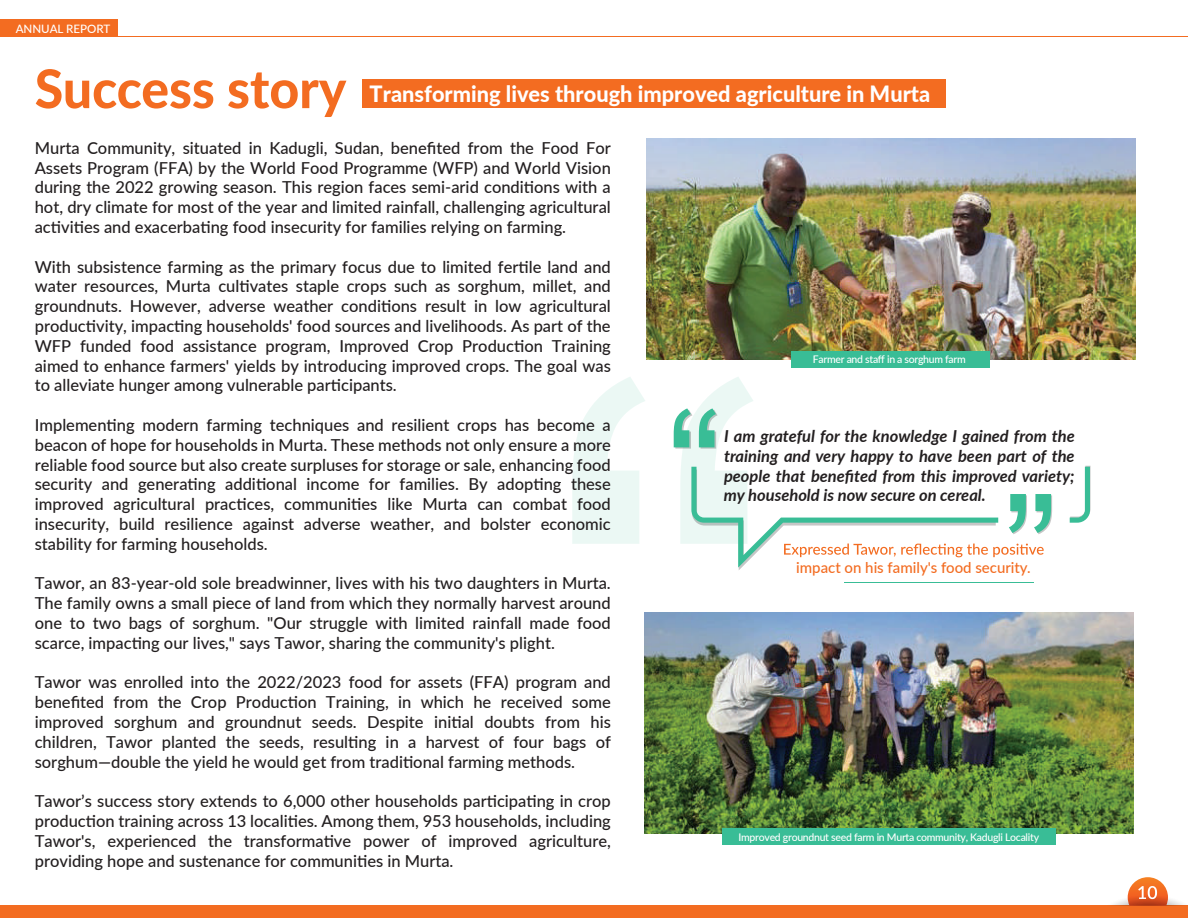
<style>
.page{position:relative;width:1188px;height:918px;background:#fff}
.page>*{position:absolute;margin:0;border:0;box-sizing:border-box;transform-origin:0 0}
.t1{font:800 53.25px "Lato";color:#f36c21}
.t2{font:800 22.5px "Lato";color:#fff}
.t3{font:500 16.5px/19.8px "Lato";color:#231f20;text-align:justify}
.t4{font:italic 700 16.5px/19.8px "Lato";color:#231f20;text-align:justify}
.t5{font:500 15px "Lato";color:#f36c21}
.t6{font:500 11.55px "Lato";color:#fff}
.t7{font:500 10.5px "Lato";letter-spacing:-.025em;color:#fff}
</style>
<div class="page">
<div style="left:362px;top:80px;width:584px;height:28px;background:#f36c21"></div>
<div style="left:0;top:19px;width:117px;height:18px;background:#f36c21"></div>
<hr style="left:0;top:36px;width:1187px;height:1px;background:#f36c21">
<img style="left:646px;top:138px;width:489px;height:221px">
<img style="left:644px;top:613px;width:490px;height:220px">
<svg style="left:1070px;top:466px;width:20px;height:57px"></svg>
<hr style="left:845px;top:582px;width:189px;height:1px;background:#39bd96">
<svg style="left:572px;top:377px;width:480px;height:193px"></svg>
<div style="left:0;top:906px;width:1188px;height:12px;background:#f36c21"></div>
<div style="left:722px;top:828px;width:333px;height:17px;background:#39bd96"></div>
<div style="left:792px;top:351px;width:198px;height:17px;background:#39bd96"></div>
<svg style="left:1105px;top:877px;width:83px;height:29px"></svg>
<p class="t6" style="left:16px;top:20px;width:96px">ANNUAL REPORT</p>
<h1 class="t1" style="left:35px;top:49px;width:313px">Success story</h1>
<h2 class="t2" style="left:370px;top:77px;width:562px">Transforming lives through improved agriculture in Murta</h2>
<p class="t3" style="left:35px;top:137px;width:578px">Murta Community, situated in Kadugli, Sudan, benefited from the Food For Assets Program (FFA) by the World Food Programme (WFP) and World Vision during the 2022 growing season. This region faces semi-arid conditions with a hot, dry climate for most of the year and limited rainfall, challenging agricultural activities and exacerbating food insecurity for families relying on farming.</p>
<p class="t3" style="left:35px;top:256px;width:578px">With subsistence farming as the primary focus due to limited fertile land and water resources, Murta cultivates staple crops such as sorghum, millet, and groundnuts. However, adverse weather conditions result in low agricultural productivity, impacting households' food sources and livelihoods. As part of the WFP funded food assistance program, Improved Crop Production Training aimed to enhance farmers' yields by introducing improved crops. The goal was to alleviate hunger among vulnerable participants.</p>
<p class="t3" style="left:35px;top:414px;width:578px">Implementing modern farming techniques and resilient crops has become a beacon of hope for households in Murta. These methods not only ensure a more reliable food source but also create surpluses for storage or sale, enhancing food security and generating additional income for families. By adopting these improved agricultural practices, communities like Murta can combat food insecurity, build resilience against adverse weather, and bolster economic stability for farming households.</p>
<p class="t3" style="left:35px;top:573px;width:578px">Tawor, an 83-year-old sole breadwinner, lives with his two daughters in Murta.<br>The family owns a small piece of land from which they normally harvest around one to two bags of sorghum. "Our struggle with limited rainfall made food scarce, impacting our lives," says Tawor, sharing the community's plight.</p>
<p class="t3" style="left:35px;top:672px;width:578px">Tawor was enrolled into the 2022/2023 food for assets (FFA) program and benefited from the Crop Production Training, in which he received some improved sorghum and groundnut seeds. Despite initial doubts from his children, Tawor planted the seeds, resulting in a harvest of four bags of sorghum—double the yield he would get from traditional farming methods.</p>
<p class="t3" style="left:35px;top:791px;width:578px">Tawor’s success story extends to 6,000 other households participating in crop production training across 13 localities. Among them, 953 households, including Tawor's, experienced the transformative power of improved agriculture, providing hope and sustenance for communities in Murta.</p>
<p class="t7" style="left:813px;top:352px;width:154px">Farmer and staff in a sorghum farm</p>
<p class="t4" style="left:724px;top:425px;width:352px">I am grateful for the knowledge I gained from the training and very happy to have been part of the people that benefited from this improved variety; my household is now secure on cereal.</p>
<p class="t5" style="left:796px;top:556px;width:236px">impact on his family's food security.</p>
<p class="t7" style="left:739px;top:829px;width:302px">Improved groundnut seed farm in Murta community, Kadugli Locality</p>
</div>
